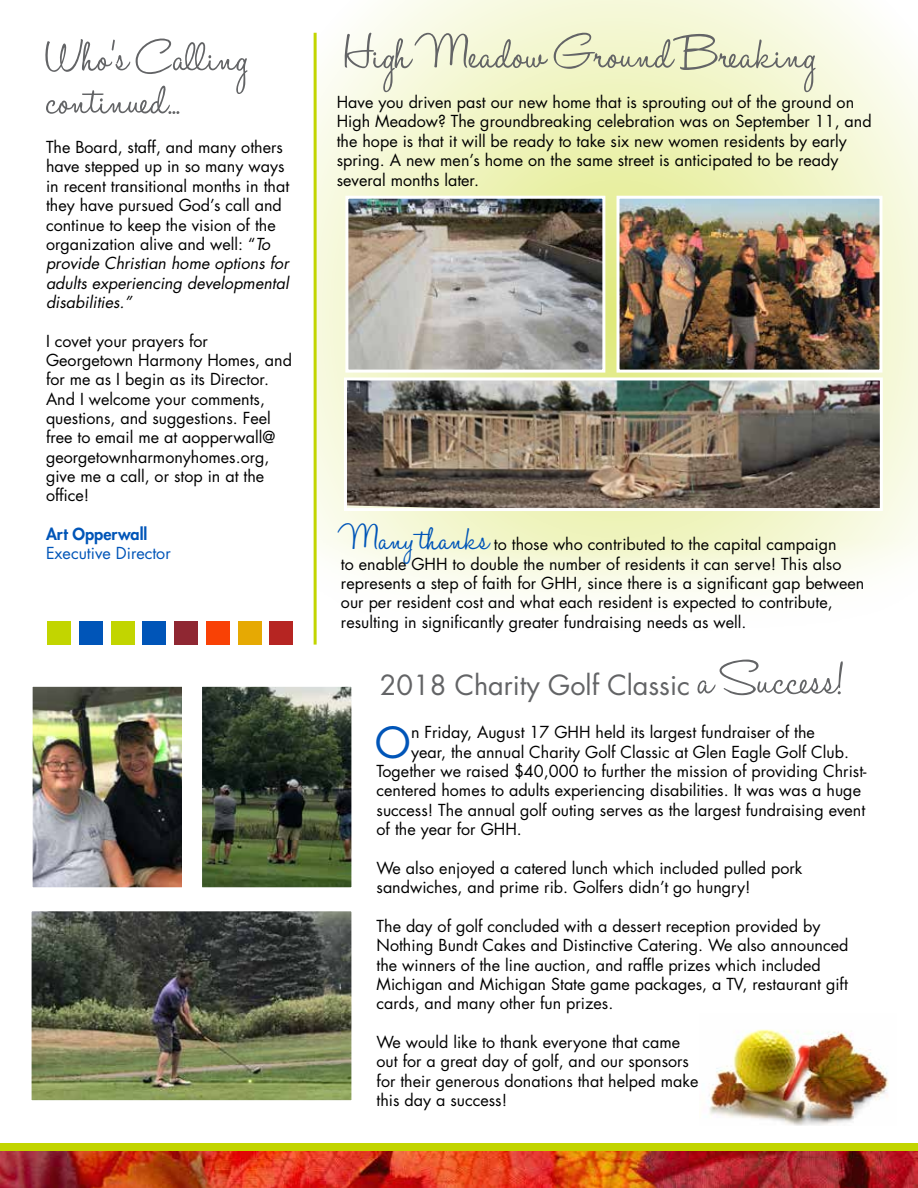
<style>
.page{position:relative;width:918px;height:1188px;background:#fff}
.page>*{position:absolute;margin:0;border:0;box-sizing:border-box;transform-origin:0 0}
.t1{font:54px "Halo Handletter";color:#636466}
.t2{font:52.5px "Halo Handletter";color:#636466}
.t3{font:41.85px "Futura";color:#0055b8}
.t4{font:40.5px "Halo Handletter";color:#0055b8}
.t5{font:27px "Futura";color:#636466}
.t6{font:16.2px/19.4px "Futura";color:#000}
.t7{font:16.2px "Futura";color:#0055b8}
.t8{font:800 16.2px "Futura";color:#0055b8}
.s1{font-style:italic}
.s2{font-family:"Halo Handletter";font-size:54px}
</style>
<div class="page">
<hr style="left:917px;top:0;width:1px;height:678px;background:#0055b8">
<svg style="left:317px;top:0;width:601px;height:649px"></svg>
<img style="left:33px;top:912px;width:317px;height:187px">
<div style="left:28px;top:907px;width:327px;height:197px;border:4px solid #fff"></div>
<img style="left:34px;top:688px;width:147px;height:198px">
<div style="left:29px;top:683px;width:157px;height:208px;border:4px solid #fff"></div>
<img style="left:203px;top:688px;width:147px;height:198px">
<div style="left:198px;top:683px;width:157px;height:208px;border:4px solid #fff"></div>
<div style="left:174px;top:621px;width:24px;height:24px;background:#8f2732"></div>
<div style="left:48px;top:621px;width:23px;height:24px;background:#c2d500"></div>
<div style="left:238px;top:621px;width:23px;height:24px;background:#e6a903"></div>
<div style="left:143px;top:621px;width:23px;height:24px;background:#0055b8"></div>
<div style="left:79px;top:621px;width:24px;height:24px;background:#0055b8"></div>
<div style="left:269px;top:621px;width:24px;height:24px;background:#b62522"></div>
<div style="left:111px;top:621px;width:24px;height:24px;background:#c2d500"></div>
<div style="left:206px;top:621px;width:24px;height:24px;background:#f94105"></div>
<div style="left:0;top:1143px;width:918px;height:8px;background:#c2d500"></div>
<img style="left:0;top:1151px;width:918px;height:37px">
<img style="left:708px;top:1029px;width:181px;height:97px">
<hr style="left:314px;top:33px;width:3px;height:612px;background:#c2d500">
<img style="left:621px;top:200px;width:257px;height:169px">
<div style="left:617px;top:196px;width:265px;height:177px;border:3px solid #fff"></div>
<img style="left:348px;top:381px;width:531px;height:126px">
<div style="left:344px;top:377px;width:539px;height:134px;border:3px solid #fff"></div>
<img style="left:349px;top:200px;width:252px;height:169px">
<div style="left:345px;top:196px;width:260px;height:177px;border:3px solid #fff"></div>
<h2 class="t2" style="left:46px;top:29px;width:203px">Who’s Calling</h2>
<h1 class="t1" style="left:344px;top:25px;width:473px">High Meadow Ground Breaking</h1>
<h2 class="t2" style="left:46px;top:72px;width:135px">continued...</h2>
<p class="t6" style="left:46px;top:138px;width:245px">The Board, staff, and many others have stepped up in so many ways in recent transitional months in that they have pursued God’s call and continue to keep the vision of the organization alive and well: “<span class="s1">To provide Christian home options for adults experiencing developmental disabilities.”</span></p>
<p class="t6" style="left:46px;top:331px;width:247px">I covet your prayers for<br>Georgetown Harmony Homes, and for me as I begin as its Director.<br>And I welcome your comments, questions, and suggestions. Feel free to email me at aopperwall@ georgetownharmonyhomes.org, give me a call, or stop in at the office!</p>
<p class="t8" style="left:46px;top:523px;width:103px">Art Opperwall</p>
<p class="t7" style="left:46px;top:543px;width:126px">Executive Director</p>
<p class="t6" style="left:337px;top:93px;width:536px">Have you driven past our new home that is sprouting out of the ground on High Meadow? The groundbreaking celebration was on September 11, and the hope is that it will be ready to take six new women residents by early spring. A new men’s home on the same street is anticipated to be ready several months later.</p>
<h3 class="t4" style="left:341px;top:517px;width:150px">Many thanks</h3>
<p class="t6" style="left:341px;top:535px;width:525px;text-indent:153px">to those who contributed to the capital campaign<br>to enable GHH to double the number of residents it can serve! This also represents a step of faith for GHH, since there is a significant gap between our per resident cost and what each resident is expected to contribute, resulting in significantly greater fundraising needs as well.</p>
<h3 class="t5" style="left:380px;top:667px;width:465px">2018 Charity Golf Classic <span class="s2">a Success!</span></h3>
<h3 class="t3" style="left:375px;top:716px;width:38px">O</h3>
<p class="t6" style="left:411px;top:723px;width:406px">n Friday, August 17 GHH held its largest fundraiser of the</p>
<p class="t6" style="left:411px;top:742px;width:439px">year, the annual Charity Golf Classic at Glen Eagle Golf Club.</p>
<p class="t6" style="left:377px;top:762px;width:492px">Together we raised $40,000 to further the mission of providing Christ-</p>
<p class="t6" style="left:377px;top:781px;width:486px">centered homes to adults experiencing disabilities. It was was a huge</p>
<p class="t6" style="left:377px;top:800px;width:490px">success! The annual golf outing serves as the largest fundraising event</p>
<p class="t6" style="left:377px;top:820px;width:147px">of the year for GHH.</p>
<p class="t6" style="left:377px;top:858px;width:427px">We also enjoyed a catered lunch which included pulled pork sandwiches, and prime rib. Golfers didn’t go hungry!</p>
<p class="t6" style="left:377px;top:916px;width:473px">The day of golf concluded with a dessert reception provided by Nothing Bundt Cakes and Distinctive Catering. We also announced the winners of the line auction, and raffle prizes which included Michigan and Michigan State game packages, a TV, restaurant gift cards, and many other fun prizes.</p>
<p class="t6" style="left:377px;top:1032px;width:323px">We would like to thank everyone that came out for a great day of golf, and our sponsors for their generous donations that helped make this day a success!</p>
</div>
